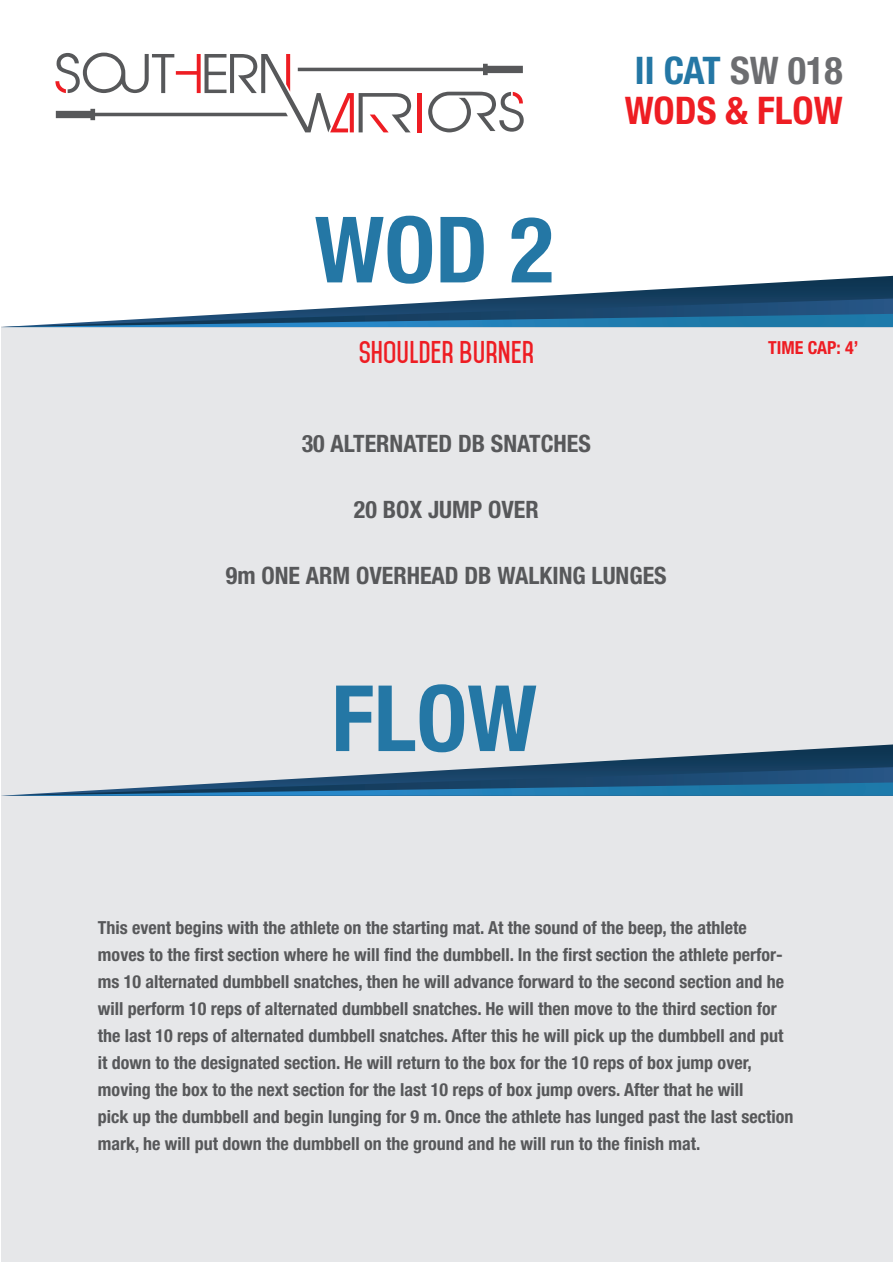
<style>
.page{position:relative;width:893px;height:1263px;background:#fff}
.page>*{position:absolute;margin:0;border:0;box-sizing:border-box;transform-origin:0 0}
.t1{font:700 condensed 91.65px "Helvetica Neue";color:#2477a5}
.t2{font:700 condensed 38.1px "Helvetica Neue";color:#2477a5}
.t3{font:700 condensed 38.1px "Helvetica Neue";color:#ee1d23}
.t4{font:700 27px "Mohave";color:#ee1d23}
.t5{font:700 condensed 24px "Helvetica Neue";color:#57585a}
.t6{font:700 condensed 18px/27px "Helvetica Neue";color:#57585a}
.t7{font:700 condensed 18px "Helvetica Neue";color:#ee1d23}
.s1{color:#6c6d70}
</style>
<div class="page">
<svg style="left:55px;top:53px;width:469px;height:79px"></svg>
<div style="left:1px;top:326px;width:892px;height:936px;background:#e6e7e9"></div>
<svg style="left:508px;top:276px;width:385px;height:22px"></svg>
<svg style="left:3px;top:298px;width:890px;height:29px"></svg>
<svg style="left:502px;top:744px;width:391px;height:23px"></svg>
<svg style="left:1px;top:767px;width:892px;height:29px"></svg>
<h2 class="t2" style="left:635px;top:48px;width:209px">II CAT <span class="s1">SW 018</span></h2>
<h1 class="t1" style="left:315px;top:194px;width:241px">WOD 2</h1>
<h2 class="t3" style="left:625px;top:87px;width:220px">WODS &amp; FLOW</h2>
<h3 class="t4" style="left:359px;top:336px;width:177px">SHOULDER BURNER</h3>
<p class="t7" style="left:768px;top:336px;width:92px">TIME CAP: 4’</p>
<h3 class="t5" style="left:302px;top:429px;width:291px">30 ALTERNATED DB SNATCHES</h3>
<h3 class="t5" style="left:354px;top:495px;width:186px">20 BOX JUMP OVER</h3>
<h3 class="t5" style="left:226px;top:561px;width:442px">9m ONE ARM OVERHEAD DB WALKING LUNGES</h3>
<h1 class="t1" style="left:331px;top:663px;width:207px">FLOW</h1>
<p class="t6" style="left:98px;top:914px;width:697px">This event begins with the athlete on the starting mat. At the sound of the beep, the athlete moves to the first section where he will find the dumbbell. In the first section the athlete perfor&shy;ms 10 alternated dumbbell snatches, then he will advance forward to the second section and he will perform 10 reps of alternated dumbbell snatches. He will then move to the third section for the last 10 reps of alternated dumbbell snatches. After this he will pick up the dumbbell and put it down to the designated section. He will return to the box for the 10 reps of box jump over, moving the box to the next section for the last 10 reps of box jump overs. After that he will<br>pick up the dumbbell and begin lunging for 9 m. Once the athlete has lunged past the last section mark, he will put down the dumbbell on the ground and he will run to the finish mat.</p>
</div>
